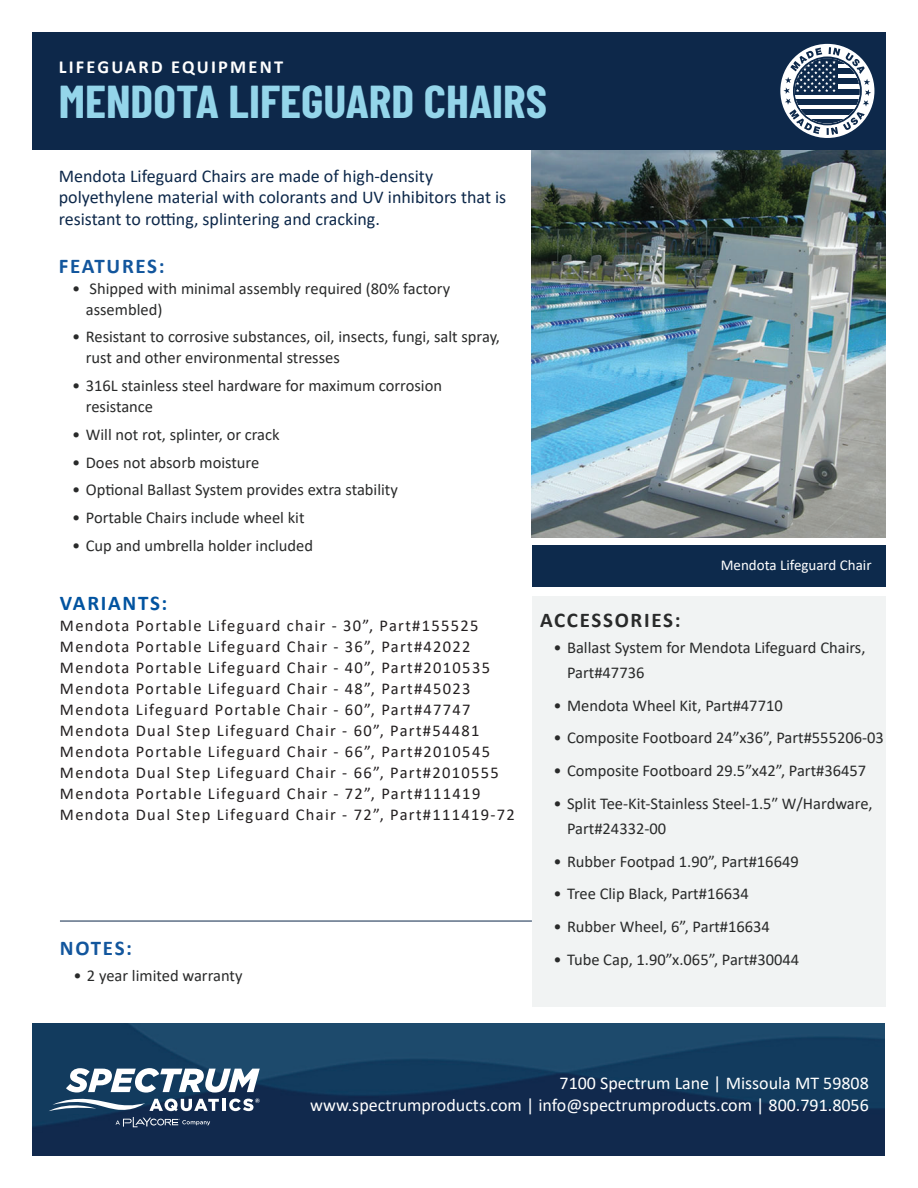
<style>
.page{position:relative;width:918px;height:1188px;background:#fff}
.page>*{position:absolute;margin:0;border:0;box-sizing:border-box;transform-origin:0 0}
.t1{font:700 45px "Barlow Condensed";color:#94d5ea;scale:1.06 1}
.t2{font:700 21px "Calibri";letter-spacing:.08em;color:#12569d}
.t3{font:700 21px "Calibri";letter-spacing:.08em;color:#292a2a}
.t4{font:700 21px "Calibri";letter-spacing:.08em;color:#0153a0}
.t5{font:700 18.45px "Calibri";letter-spacing:.12em;color:#fff}
.t6{font:18px/21.6px "Calibri";color:#0d284a}
.t7{font:18px "Calibri";color:#fff}
.t8{font:16.5px/21px "Calibri";color:#292a2a}
.t9{font:16.5px "Calibri";letter-spacing:.08em;color:#231f20}
.t10{font:15px "Calibri";color:#fff}
</style>
<div class="page">
<div style="left:532px;top:597px;width:354px;height:410px;background:#f1f3f3"></div>
<img style="left:532px;top:151px;width:354px;height:386px">
<img style="left:32px;top:1024px;width:853px;height:132px">
<svg style="left:49px;top:1068px;width:211px;height:59px"></svg>
<div style="left:532px;top:545px;width:354px;height:41px;background:#0d2a4c"></div>
<hr style="left:60px;top:921px;width:472px;height:1px;background:#0d284a">
<div style="left:32px;top:32px;width:854px;height:117px;background:#0d284a"></div>
<svg style="left:780px;top:44px;width:94px;height:94px"></svg>
<p class="t5" style="left:59px;top:54px;width:226px">LIFEGUARD EQUIPMENT</p>
<p class="t1" style="left:59px;top:69px;width:462px">MENDOTA LIFEGUARD CHAIRS</p>
<p class="t6" style="left:59px;top:164px;width:449px">Mendota Lifeguard Chairs are made of high-density polyethylene material with colorants and UV inhibitors that is resistant to rotting, splintering and cracking.</p>
<p class="t2" style="left:59px;top:251px;width:107px">FEATURES:</p>
<p class="t8" style="left:86px;top:277px;width:366px;text-indent:-14px">• Shipped with minimal assembly required (80% factory assembled)</p>
<p class="t8" style="left:86px;top:326px;width:416px;text-indent:-14px">• Resistant to corrosive substances, oil, insects, fungi, salt spray, rust and other environmental stresses</p>
<p class="t8" style="left:86px;top:375px;width:358px;text-indent:-14px">• 316L stainless steel hardware for maximum corrosion resistance</p>
<p class="t8" style="left:72px;top:423px;width:209px">• Will not rot, splinter, or crack</p>
<p class="t8" style="left:72px;top:451px;width:189px">• Does not absorb moisture</p>
<p class="t8" style="left:72px;top:479px;width:327px">• Optional Ballast System provides extra stability</p>
<p class="t8" style="left:72px;top:507px;width:234px">• Portable Chairs include wheel kit</p>
<p class="t8" style="left:72px;top:534px;width:242px">• Cup and umbrella holder included</p>
<p class="t4" style="left:60px;top:588px;width:109px">VARIANTS:</p>
<p class="t9" style="left:60px;top:614px;width:420px">Mendota Portable Lifeguard chair - 30”, Part#155525</p>
<p class="t9" style="left:60px;top:635px;width:412px">Mendota Portable Lifeguard Chair - 36”, Part#42022</p>
<p class="t9" style="left:60px;top:656px;width:432px">Mendota Portable Lifeguard Chair - 40”, Part#2010535</p>
<p class="t9" style="left:60px;top:677px;width:412px">Mendota Portable Lifeguard Chair - 48”, Part#45023</p>
<p class="t9" style="left:60px;top:698px;width:412px">Mendota Lifeguard Portable Chair - 60”, Part#47747</p>
<p class="t9" style="left:60px;top:719px;width:421px">Mendota Dual Step Lifeguard Chair - 60”, Part#54481</p>
<p class="t9" style="left:60px;top:740px;width:432px">Mendota Portable Lifeguard Chair - 66”, Part#2010545</p>
<p class="t9" style="left:60px;top:761px;width:440px">Mendota Dual Step Lifeguard Chair - 66”, Part#2010555</p>
<p class="t9" style="left:60px;top:782px;width:422px">Mendota Portable Lifeguard Chair - 72”, Part#111419</p>
<p class="t9" style="left:60px;top:803px;width:456px">Mendota Dual Step Lifeguard Chair - 72”, Part#111419-72</p>
<p class="t2" style="left:60px;top:933px;width:74px">NOTES:</p>
<p class="t8" style="left:73px;top:964px;width:171px">• 2 year limited warranty</p>
<p class="t10" style="left:721px;top:554px;width:152px">Mendota Lifeguard Chair</p>
<p class="t3" style="left:540px;top:605px;width:142px">ACCESSORIES:</p>
<p class="t8" style="left:567px;top:634px;width:300px;line-height:25.8px;text-indent:-14px">• Ballast System for Mendota Lifeguard Chairs,<br>Part#47736</p>
<p class="t8" style="left:554px;top:694px;width:231px">• Mendota Wheel Kit, Part#47710</p>
<p class="t8" style="left:554px;top:727px;width:332px">• Composite Footboard 24”x36”, Part#555206-03</p>
<p class="t8" style="left:554px;top:760px;width:314px">• Composite Footboard 29.5”x42”, Part#36457</p>
<p class="t8" style="left:567px;top:790px;width:307px;line-height:25.8px;text-indent:-14px">• Split Tee-Kit-Stainless Steel-1.5″ W/Hardware,<br>Part#24332-00</p>
<p class="t8" style="left:554px;top:850px;width:247px">• Rubber Footpad 1.90”, Part#16649</p>
<p class="t8" style="left:554px;top:883px;width:197px">• Tree Clip Black, Part#16634</p>
<p class="t8" style="left:554px;top:916px;width:218px">• Rubber Wheel, 6”, Part#16634</p>
<p class="t8" style="left:554px;top:948px;width:247px">• Tube Cap, 1.90”x.065”, Part#30044</p>
<p class="t7" style="left:560px;top:1071px;width:311px">7100 Spectrum Lane | Missoula MT 59808</p>
<p class="t7" style="left:310px;top:1092px;width:560px">www.spectrumproducts.com | info@spectrumproducts.com | 800.791.8056</p>
</div>
